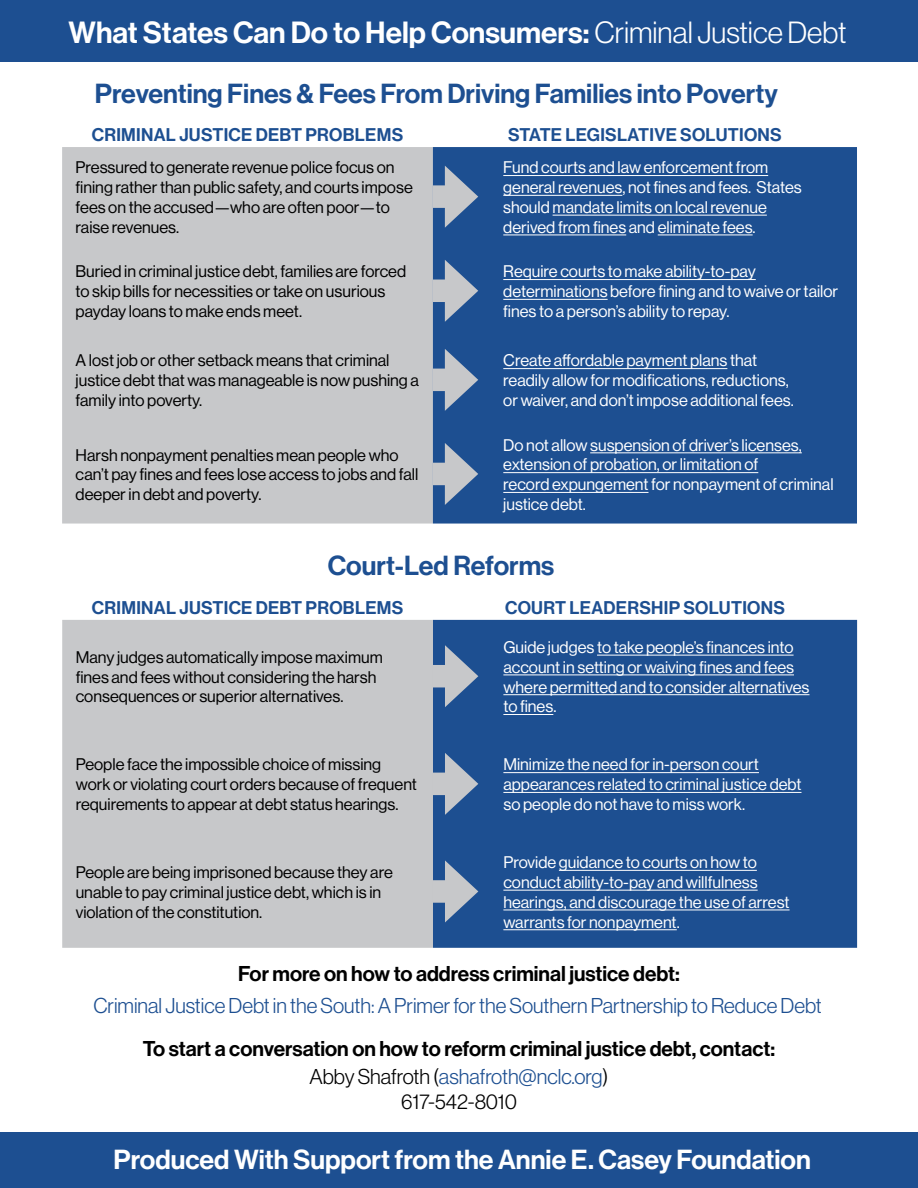
<style>
.page{position:relative;width:918px;height:1188px;background:#fff}
.page>*{position:absolute;margin:0;border:0;box-sizing:border-box;transform-origin:0 0}
.t1{font:30px "N Haas Grotesk DS Pro 65 Md";color:#fff}
.t2{font:27px "N Haas Grotesk DS Pro 65 Md";color:#1d4f91}
.t3{font:27px "N Haas Grotesk DS Pro 65 Md";color:#fff}
.t4{font:21px "N Haas Grotesk DS Pro 65 Md";color:#000}
.t5{font:21px "N Haas Grotesk DS Pro 45 Lt";color:#1d4f91}
.t6{font:21px/25.2px "N Haas Grotesk DS Pro 45 Lt";color:#000;text-align:center}
.t7{font:18px "N Haas Grotesk DS Pro 65 Md";letter-spacing:.015em;color:#1d4f91}
.t8{font:16.5px/19.8px "N Haas Grotesk DS Pro 55 Rg";color:#fff}
.t9{font:16.5px/19.8px "N Haas Grotesk DS Pro 55 Rg";color:#000}
.s1{font-family:"N Haas Grotesk DS Pro 45 Lt"}
.s2{color:#1d4f91}
</style>
<div class="page">
<div style="left:0;top:1132px;width:918px;height:56px;background:#1d4f91"></div>
<div style="left:0;top:0;width:918px;height:62px;background:#1d4f91"></div>
<div style="left:62px;top:620px;width:371px;height:328px;background:#c7c8ca"></div>
<div style="left:433px;top:620px;width:424px;height:328px;background:#1d4f91"></div>
<div style="left:433px;top:665px;width:24px;height:22px;background:#c7c8ca"></div>
<svg style="left:445px;top:645px;width:33px;height:62px;background:#728cad"></svg>
<hr style="left:597px;top:655px;width:197px;height:1px;background:#fff">
<hr style="left:503px;top:675px;width:291px;height:1px;background:#fff">
<hr style="left:503px;top:694px;width:307px;height:1px;background:#fff">
<hr style="left:503px;top:714px;width:50px;height:1px;background:#fff">
<div style="left:433px;top:773px;width:24px;height:22px;background:#c7c8ca"></div>
<svg style="left:445px;top:753px;width:33px;height:62px;background:#728cad"></svg>
<hr style="left:503px;top:772px;width:256px;height:1px;background:#fff">
<hr style="left:503px;top:792px;width:299px;height:1px;background:#fff">
<div style="left:433px;top:880px;width:24px;height:23px;background:#c7c8ca"></div>
<svg style="left:445px;top:860px;width:33px;height:62px;background:#728cad"></svg>
<hr style="left:559px;top:870px;width:198px;height:1px;background:#fff">
<hr style="left:503px;top:890px;width:255px;height:1px;background:#fff">
<hr style="left:503px;top:910px;width:287px;height:1px;background:#fff">
<hr style="left:503px;top:929px;width:174px;height:1px;background:#fff">
<div style="left:62px;top:147px;width:371px;height:377px;background:#c7c8ca"></div>
<div style="left:433px;top:147px;width:424px;height:377px;background:#1d4f91"></div>
<div style="left:433px;top:185px;width:24px;height:23px;background:#c7c8ca"></div>
<svg style="left:445px;top:166px;width:33px;height:62px;background:#728bad"></svg>
<hr style="left:503px;top:175px;width:265px;height:1px;background:#fff">
<hr style="left:503px;top:195px;width:119px;height:1px;background:#fff">
<hr style="left:553px;top:215px;width:214px;height:1px;background:#fff">
<hr style="left:503px;top:235px;width:123px;height:1px;background:#fff">
<hr style="left:658px;top:235px;width:95px;height:1px;background:#fff">
<div style="left:433px;top:280px;width:24px;height:22px;background:#c7c8ca"></div>
<svg style="left:445px;top:260px;width:33px;height:62px;background:#728bad"></svg>
<hr style="left:503px;top:279px;width:253px;height:1px;background:#fff">
<hr style="left:503px;top:299px;width:105px;height:1px;background:#fff">
<div style="left:433px;top:369px;width:24px;height:22px;background:#c7c8ca"></div>
<svg style="left:445px;top:349px;width:33px;height:62px;background:#728bad"></svg>
<hr style="left:503px;top:368px;width:224px;height:1px;background:#fff">
<div style="left:433px;top:463px;width:24px;height:22px;background:#c7c8ca"></div>
<svg style="left:445px;top:443px;width:33px;height:62px;background:#728bad"></svg>
<hr style="left:590px;top:453px;width:212px;height:1px;background:#fff">
<hr style="left:503px;top:472px;width:255px;height:1px;background:#fff">
<hr style="left:503px;top:492px;width:146px;height:1px;background:#fff">
<h1 class="t1" style="left:69px;top:15px;width:779px">What States Can Do to Help Consumers: <span class="s1">Criminal Justice Debt</span></h1>
<h2 class="t2" style="left:95px;top:77px;width:685px">Preventing Fines &amp; Fees From Driving Families into Poverty</h2>
<p class="t7" style="left:92px;top:124px;width:310px">Cri minal justice debt problems</p>
<p class="t7" style="left:508px;top:124px;width:272px">State Legislative Solutions</p>
<p class="t9" style="left:76px;top:158px;width:339px">Pressured to generate revenue police focus on fining rather than public safety, and courts impose fees on the accused—who are often poor—to raise revenues.</p>
<p class="t8" style="left:503px;top:158px;width:300px">Fund courts and law enforcement from general revenues, not fines and fees. States should mandate limits on local revenue derived from fines and eliminate fees.</p>
<p class="t9" style="left:76px;top:262px;width:332px">Buried in criminal justice debt, families are forced to skip bills for necessities or take on usurious payday loans to make ends meet.</p>
<p class="t8" style="left:503px;top:262px;width:336px">Require courts to make ability-to-pay determinations before fining and to waive or tailor fines to a person’s ability to repay.</p>
<p class="t9" style="left:76px;top:351px;width:345px">A lost job or other setback means that criminal justice debt that was manageable is now pushing a family into poverty.</p>
<p class="t8" style="left:503px;top:351px;width:292px">Create affordable payment plans that readily allow for modifications, reductions, or waiver, and don’t impose additional fees.</p>
<p class="t9" style="left:76px;top:445px;width:344px">Harsh nonpayment penalties mean people who can’t pay fines and fees lose access to jobs and fall deeper in debt and poverty.</p>
<p class="t8" style="left:503px;top:435px;width:332px">Do not allow suspension of driver’s licenses, extension of probation, or limitation of<br>record expungement for nonpayment of criminal justice debt.</p>
<h2 class="t2" style="left:328px;top:550px;width:228px">Court-Led Reforms</h2>
<p class="t7" style="left:92px;top:597px;width:310px">Cri minal justice debt problems</p>
<p class="t7" style="left:505px;top:597px;width:134px">Court Leadership</p>
<p class="t7" style="left:683px;top:597px;width:100px">Solutions</p>
<p class="t9" style="left:76px;top:647px;width:309px">Many judges automatically impose maximum fines and fees without considering the harsh consequences or superior alternatives.</p>
<p class="t8" style="left:503px;top:637px;width:308px">Guide judges to take people’s finances into account in setting or waiving fines and fees where permitted and to consider alternatives to fines.</p>
<p class="t9" style="left:76px;top:755px;width:343px">People face the impossible choice of missing work or violating court orders because of frequent requirements to appear at debt status hearings.</p>
<p class="t8" style="left:503px;top:755px;width:300px">Minimize the need for in-person court appearances related to criminal justice debt so people do not have to miss work.</p>
<p class="t9" style="left:76px;top:862px;width:319px">People are being imprisoned because they are unable to pay criminal justice debt, which is in violation of the constitution.</p>
<p class="t8" style="left:503px;top:853px;width:288px">Provide guidance to courts on how to conduct ability-to-pay and willfulness hearings, and discourage the use of arrest warrants for nonpayment.</p>
<p class="t4" style="left:238px;top:961px;width:443px">For more on how to address criminal justice debt:</p>
<p class="t5" style="left:93px;top:994px;width:730px">Criminal Justice Debt in the South: A Primer for the Southern Partnership to Reduce Debt</p>
<p class="t4" style="left:143px;top:1036px;width:634px">To start a conversation on how to reform criminal justice debt, contact:</p>
<p class="t6" style="left:309px;top:1064px;width:301px">Abby Shafroth (<span class="s2">ashafroth@nclc.org</span>)<br>617-542-8010</p>
<h2 class="t3" style="left:114px;top:1144px;width:699px">Produced With Support from the Annie E. Casey Foundation</h2>
</div>
